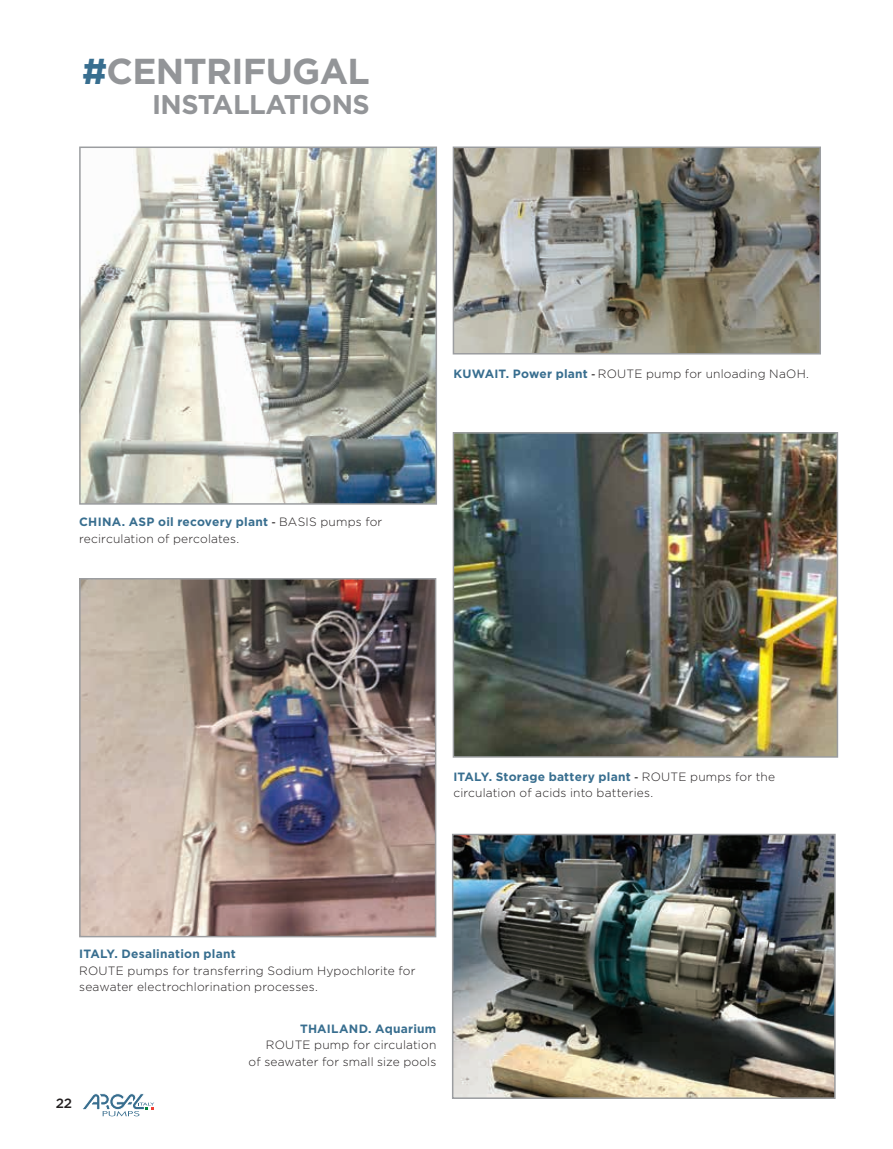
<style>
.page{position:relative;width:893px;height:1149px;background:#fff}
.page>*{position:absolute;margin:0;border:0;box-sizing:border-box;transform-origin:0 0}
.t1{font:700 36px "Gotham";letter-spacing:-.02em;color:#939598}
.t2{font:700 27px "Gotham";letter-spacing:-.02em;color:#939598}
.t3{font:500 13.5px "Gotham";color:#231f20}
.t4{font:300 12px/16.5px "Gotham";letter-spacing:.015em;color:#231f20}
.t5{font:700 12px "Gotham";letter-spacing:.02em;color:#386e8f}
.s1{color:#386e8f}
.s2{font-weight:700;color:#386e8f}
.s3{font-family:"Myriad Pro";font-weight:600}
</style>
<div class="page">
<svg style="left:83px;top:1093px;width:71px;height:22px"></svg>
<img style="left:82px;top:149px;width:352px;height:352px">
<div style="left:79px;top:146px;width:358px;height:358px;border:2px solid #9b9da0"></div>
<img style="left:456px;top:149px;width:362px;height:202px">
<div style="left:453px;top:146px;width:368px;height:208px;border:2px solid #9b9da0"></div>
<img style="left:456px;top:435px;width:379px;height:319px">
<div style="left:453px;top:432px;width:385px;height:325px;border:2px solid #9b9da0"></div>
<img style="left:82px;top:581px;width:351px;height:353px">
<div style="left:79px;top:578px;width:357px;height:359px;border:2px solid #9b9da0"></div>
<img style="left:455px;top:836px;width:378px;height:259px">
<div style="left:452px;top:833px;width:384px;height:265px;border:2px solid #9b9da0"></div>
<h1 class="t1" style="left:82px;top:50px;width:289px"><span class="s1">#</span>CENTRIFUGAL</h1>
<h2 class="t2" style="left:152px;top:88px;width:219px">INSTALLATIONS</h2>
<p class="t4" style="left:79px;top:513px;width:305px"><span class="s2">CHINA. ASP oil recovery plant</span> <span class="s3">-</span> BASIS pumps for recirculation of percolates.</p>
<p class="t4" style="left:453px;top:365px;width:357px"><span class="s2">KUWAIT. Power plant</span> <span class="s3">-</span> ROUTE pump for unloading NaOH.</p>
<p class="t4" style="left:453px;top:767px;width:323px"><span class="s2">ITALY. Storage battery plant</span> <span class="s3">-</span> ROUTE pumps for the circulation of acids into batteries.</p>
<p class="t5" style="left:79px;top:946px;width:158px">ITALY. Desalination plant</p>
<p class="t4" style="left:79px;top:961px;width:338px">ROUTE pumps for transferring Sodium Hypochlorite for seawater electrochlorination processes.</p>
<p class="t5" style="left:300px;top:1021px;width:138px">THAILAND. Aquarium</p>
<p class="t4" style="left:249px;top:1036px;width:189px;text-align:right">ROUTE pump for circulation<br>of seawater for small size pools</p>
<p class="t3" style="left:56px;top:1095px;width:18px">22</p>
</div>
